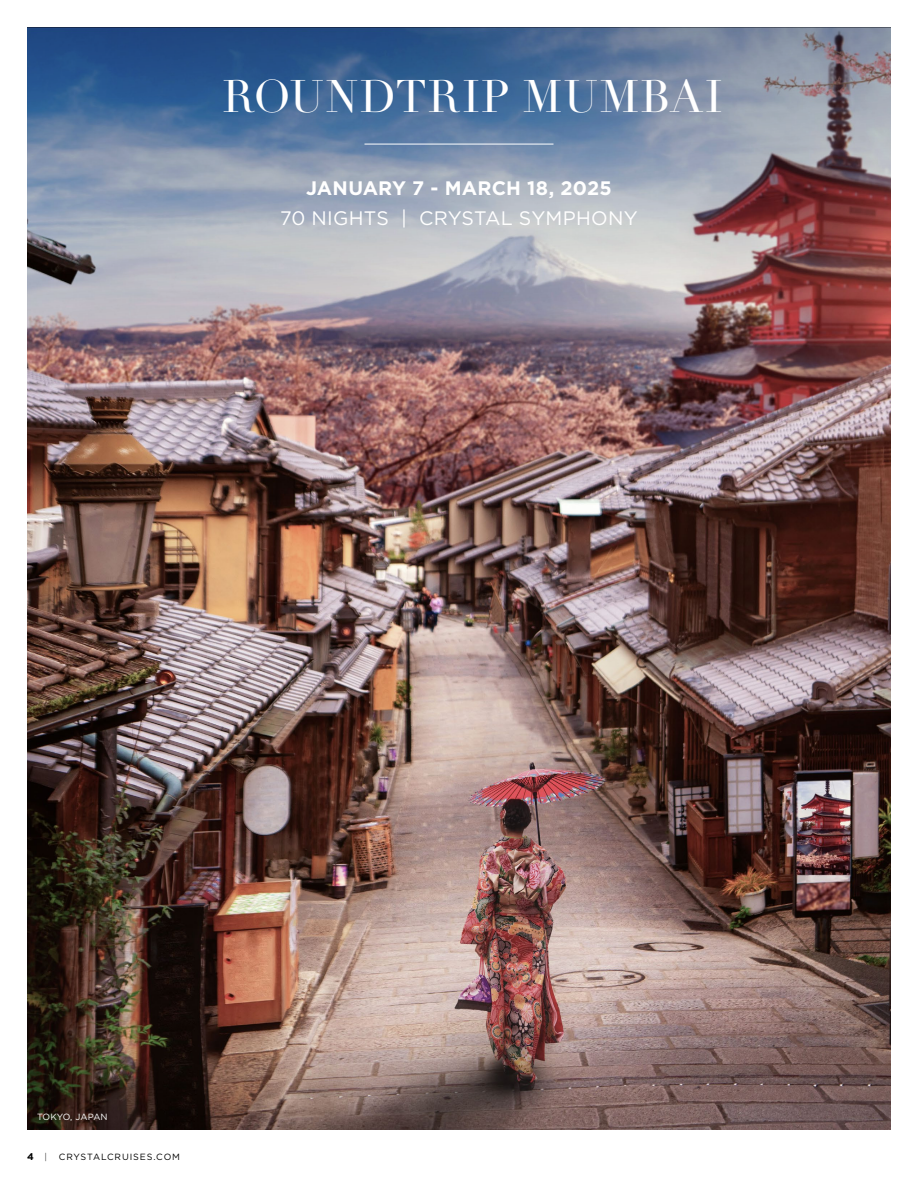
<style>
.page{position:relative;width:918px;height:1188px;background:#fff}
.page>*{position:absolute;margin:0;border:0;box-sizing:border-box;transform-origin:0 0}
.t1{font:45px "Didot LT Pro";letter-spacing:.035em;color:#fff}
.t2{font:19.5px "Gotham";letter-spacing:.01em;color:#fff}
.t3{font:700 19.5px "Gotham";letter-spacing:.01em;color:#fff}
.t4{font:700 9.75px "Gotham";color:#000}
.t5{font:9px "Gotham";letter-spacing:.1em;color:#000}
.t6{font:9px "Gotham";letter-spacing:-.01em;color:#fff}
.s1{font-weight:300;font-size:9px}
</style>
<div class="page">
<img style="left:27px;top:365px;width:864px;height:765px">
<img style="left:27px;top:27px;width:864px;height:338px">
<hr style="left:364px;top:144px;width:190px;height:1px;background:#fff">
<h1 class="t1" style="left:222px;top:70px;width:502px">ROUNDTRIP MUMBAI</h1>
<p class="t3" style="left:306px;top:175px;width:307px">JANUARY 7 - MARCH 18, 2025</p>
<p class="t2" style="left:280px;top:206px;width:359px">70 NIGHTS | CRYSTAL SYMPHONY</p>
<p class="t6" style="left:37px;top:1111px;width:72px">TOKYO, JAPAN</p>
<p class="t4" style="left:27px;top:1150px;width:22px">4 <span class="s1">|</span></p>
<p class="t5" style="left:59px;top:1151px;width:123px">CRYSTALCRUISES.COM</p>
</div>
